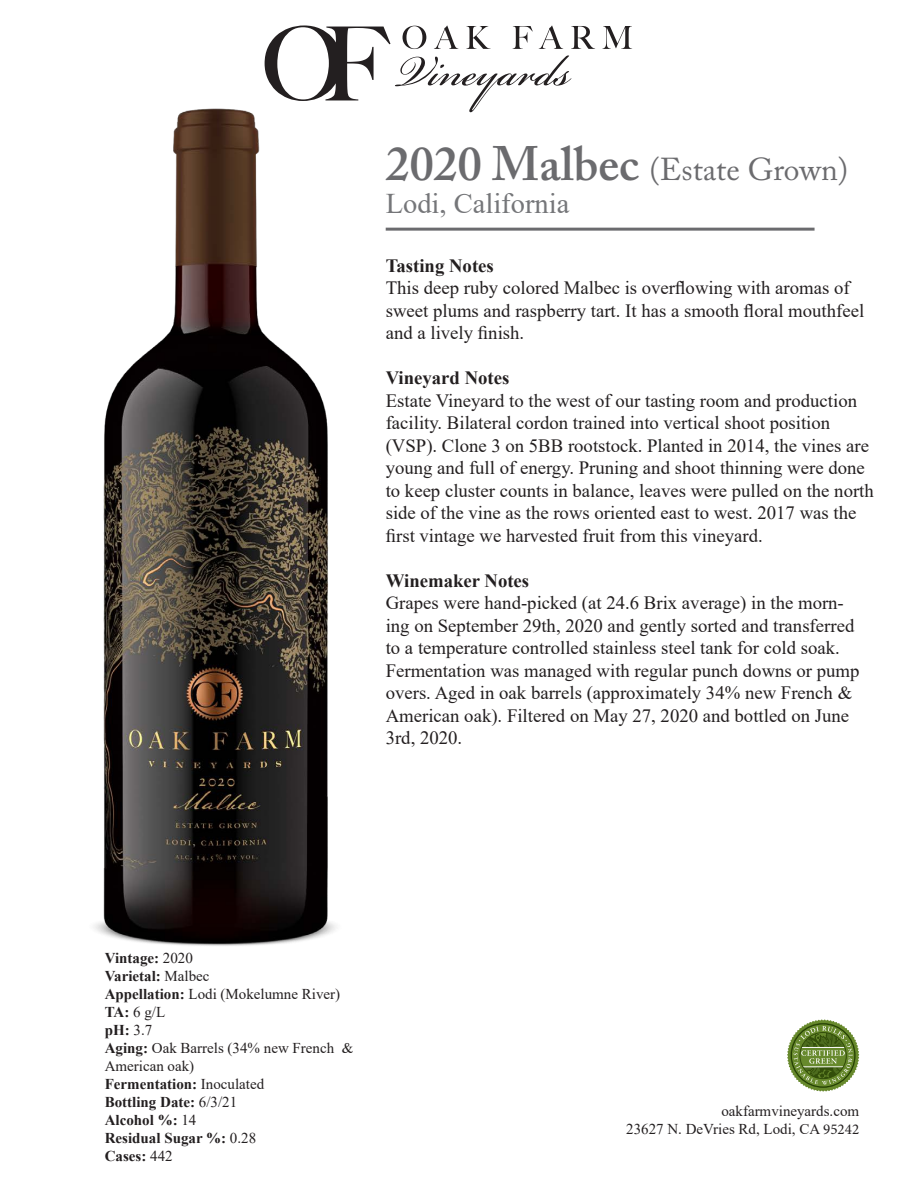
<style>
.page{position:relative;width:918px;height:1188px;background:#fff}
.page>*{position:absolute;margin:0;border:0;box-sizing:border-box;transform-origin:0 0}
.t1{font:31.5px "Adobe Caslon Pro";color:#6b6b6e}
.t2{font:28.5px "Times New Roman";color:#757679}
.t3{font:18.75px/22.5px "Times New Roman";color:#231f20}
.t4{font:700 18.75px "Times New Roman";color:#231f20}
.t5{font:15px/18px "Times New Roman";color:#231f20}
.t6{font:700 15px/18px "Times New Roman";color:#231f20}
.s1{font-weight:600;font-size:48px}
.s2{font-weight:400}
.s3{font-weight:700}
.s4{font-family:"Minion Pro"}
</style>
<div class="page">
<svg style="left:602px;top:26px;width:30px;height:23px"></svg>
<svg style="left:265px;top:26px;width:330px;height:86px"></svg>
<hr style="left:386px;top:228px;width:429px;height:3px;background:#6b6b6e">
<svg style="left:787px;top:1020px;width:72px;height:72px"></svg>
<div style="left:800px;top:1032px;width:47px;height:47px;border:1px solid #334e0a;border-radius:50%"></div>
<img style="left:94px;top:96px;width:271px;height:850px">
<p class="t1" style="left:386px;top:151px;width:464px"><span class="s1">2020 Malbec</span> (Estate Grown)</p>
<p class="t2" style="left:386px;top:183px;width:185px">Lodi, California</p>
<p class="t4" style="left:386px;top:252px;width:110px">Tasting Notes</p>
<p class="t3" style="left:386px;top:276px;width:480px">This deep ruby colored Malbec is overflowing with aromas of sweet plums and raspberry tart. It has a smooth floral mouthfeel and a lively finish.</p>
<p class="t4" style="left:386px;top:364px;width:125px">Vineyard Notes</p>
<p class="t3" style="left:386px;top:388px;width:490px">Estate Vineyard to the west of our tasting room and production facility. Bilateral cordon trained into vertical shoot position (VSP). Clone 3 on 5BB rootstock. Planted in 2014, the vines are young and full of energy. Pruning and shoot thinning were done to keep cluster counts in balance, leaves were pulled on the north side of the vine as the rows oriented east to west. 2017 was the first vintage we harvested fruit from this vineyard.</p>
<p class="t4" style="left:386px;top:567px;width:145px">Winemaker Notes</p>
<p class="t3" style="left:386px;top:591px;width:475px">Grapes were hand-picked (at 24.6 Brix average) in the morn&shy;ing on September 29th, 2020 and gently sorted and transferred to a temperature controlled stainless steel tank for cold soak.<br>Fermentation was managed with regular punch downs or pump overs. Aged in oak barrels (approximately 34% new French &amp; American oak). Filtered on May 27, 2020 and bottled on June 3rd, 2020.</p>
<p class="t6" style="left:105px;top:948px;width:90px">Vintage: <span class="s2">2020</span></p>
<p class="t6" style="left:105px;top:966px;width:106px">Varietal: <span class="s2">Malbec</span></p>
<p class="t5" style="left:105px;top:984px;width:237px"><span class="s3">Appellation:</span> Lodi (Mokelumne River)</p>
<p class="t5" style="left:105px;top:1002px;width:62px"><span class="s3">TA:</span> 6 g/L</p>
<p class="t6" style="left:105px;top:1020px;width:49px">pH: <span class="s2">3.7</span></p>
<p class="t5" style="left:105px;top:1038px;width:250px"><span class="s3">Aging:</span> Oak Barrels (34% new French &amp;<br>American oak)</p>
<p class="t6" style="left:105px;top:1074px;width:161px">Fermentation: <span class="s2">Inoculated</span></p>
<p class="t6" style="left:105px;top:1092px;width:134px">Bottling Date: <span class="s2">6/3/21<br></span>Alcohol %: <span class="s2">14</span></p>
<p class="t6" style="left:105px;top:1128px;width:153px">Residual Sugar %: <span class="s2">0.28</span></p>
<p class="t6" style="left:105px;top:1146px;width:69px">Cases: <span class="s2">442</span></p>
<p class="t5" style="left:721px;top:1101px;width:139px">oakfarmvineyards.com</p>
<p class="t5" style="left:626px;top:1119px;width:235px">23627 N. DeVries Rd, Lodi, CA <span class="s4">95242</span></p>
</div>
